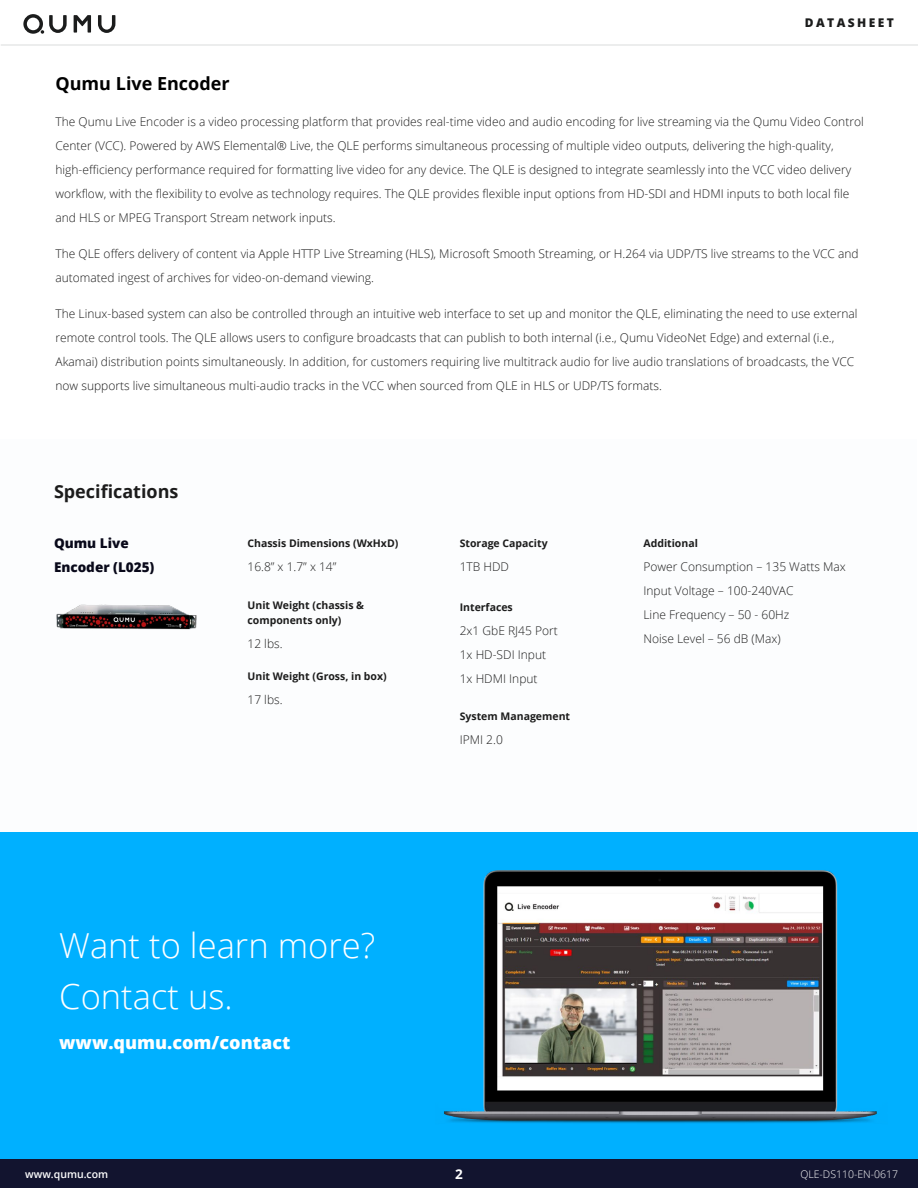
<style>
.page{position:relative;width:918px;height:1188px;background:#fff}
.page>*{position:absolute;margin:0;border:0;box-sizing:border-box;transform-origin:0 0}
.t1{font:300 34.5px/51px "Open Sans";color:#fff}
.t2{font:800 18px "Open Sans";color:#fff}
.t3{font:700 18px "Open Sans";color:#000}
.t4{font:700 18px "Open Sans";color:#1c1c1c}
.t5{font:800 13.5px/24px "Open Sans";color:#09091a}
.t6{font:700 13.5px "Open Sans";color:#fff}
.t7{font:300 12px/24px "Open Sans";color:#1c1c1c}
.t8{font:800 12px "Open Sans";letter-spacing:.2em;color:#1b1c1c}
.t9{font:700 10.5px/15px "Open Sans";color:#1c1c1c}
.t10{font:300 10.5px "Open Sans";color:#fff}
.t11{font:600 10.5px "Open Sans";color:#fff}
</style>
<div class="page">
<svg style="left:23px;top:14px;width:92px;height:20px"></svg>
<div style="left:0;top:1160px;width:918px;height:28px;background:#12142f"></div>
<hr style="left:1px;top:45px;width:917px;height:1px;background:#dadcdc">
<img style="left:56px;top:604px;width:141px;height:26px">
<div style="left:0;top:832px;width:918px;height:328px;background:#00b0ff"></div>
<img style="left:444px;top:870px;width:433px;height:253px">
<p class="t8" style="left:805px;top:13px;width:90px">DATASHEET</p>
<h2 class="t3" style="left:55px;top:70px;width:176px">Qumu Live Encoder</h2>
<p class="t7" style="left:56px;top:109px;width:810px">The Qumu Live Encoder is a video processing platform that provides real-time video and audio encoding for live streaming via the Qumu Video Control Center (VCC). Powered by AWS Elemental® Live, the QLE performs simultaneous processing of multiple video outputs, delivering the high-quality, high-efficiency performance required for formatting live video for any device. The QLE is designed to integrate seamlessly into the VCC video delivery workflow, with the flexibility to evolve as technology requires. The QLE provides flexible input options from HD-SDI and HDMI inputs to both local file and HLS or MPEG Transport Stream network inputs.</p>
<p class="t7" style="left:56px;top:241px;width:805px">The QLE offers delivery of content via Apple HTTP Live Streaming (HLS), Microsoft Smooth Streaming, or H.264 via UDP/TS live streams to the VCC and automated ingest of archives for video-on-demand viewing.</p>
<p class="t7" style="left:56px;top:301px;width:804px">The Linux-based system can also be controlled through an intuitive web interface to set up and monitor the QLE, eliminating the need to use external remote control tools. The QLE allows users to configure broadcasts that can publish to both internal (i.e., Qumu VideoNet Edge) and external (i.e., Akamai) distribution points simultaneously. In addition, for customers requiring live multitrack audio for live audio translations of broadcasts, the VCC now supports live simultaneous multi-audio tracks in the VCC when sourced from QLE in HLS or UDP/TS formats.</p>
<h2 class="t4" style="left:54px;top:479px;width:126px">Specifications</h2>
<p class="t5" style="left:54px;top:531px;width:102px">Qumu Live<br>Encoder (L025)</p>
<p class="t9" style="left:248px;top:536px;width:152px">Chassis Dimensions (WxHxD)</p>
<p class="t7" style="left:248px;top:555px;width:90px">16.8” x 1.7” x 14”</p>
<p class="t9" style="left:248px;top:598px;width:118px">Unit Weight (chassis &amp; components only)</p>
<p class="t7" style="left:248px;top:632px;width:37px">12 lbs.</p>
<p class="t9" style="left:248px;top:669px;width:141px">Unit Weight (Gross, in box)</p>
<p class="t7" style="left:248px;top:688px;width:37px">17 lbs.</p>
<p class="t9" style="left:460px;top:536px;width:89px">Storage Capacity</p>
<p class="t7" style="left:460px;top:555px;width:51px">1TB HDD</p>
<p class="t9" style="left:460px;top:599px;width:55px">Interfaces</p>
<p class="t7" style="left:460px;top:618px;width:100px">2x1 GbE RJ45 Port<br>1x HD-SDI Input<br>1x HDMI Input</p>
<p class="t9" style="left:460px;top:708px;width:112px">System Management</p>
<p class="t7" style="left:460px;top:727px;width:45px">IPMI 2.0</p>
<p class="t9" style="left:643px;top:536px;width:56px">Additional</p>
<p class="t7" style="left:643px;top:555px;width:204px">Power Consumption – 135 Watts Max<br>Input Voltage – 100-240VAC<br>Line Frequency – 50 - 60Hz<br>Noise Level – 56 dB (Max)</p>
<h1 class="t1" style="left:59px;top:919px;width:318px">Want to learn more?<br>Contact us.</h1>
<h2 class="t2" style="left:59px;top:1029px;width:233px">www.qumu.com/contact</h2>
<p class="t11" style="left:25px;top:1167px;width:85px">www.qumu.com</p>
<p class="t6" style="left:455px;top:1164px;width:9px">2</p>
<p class="t10" style="left:800px;top:1167px;width:99px">QLE-DS110-EN-0617</p>
</div>
